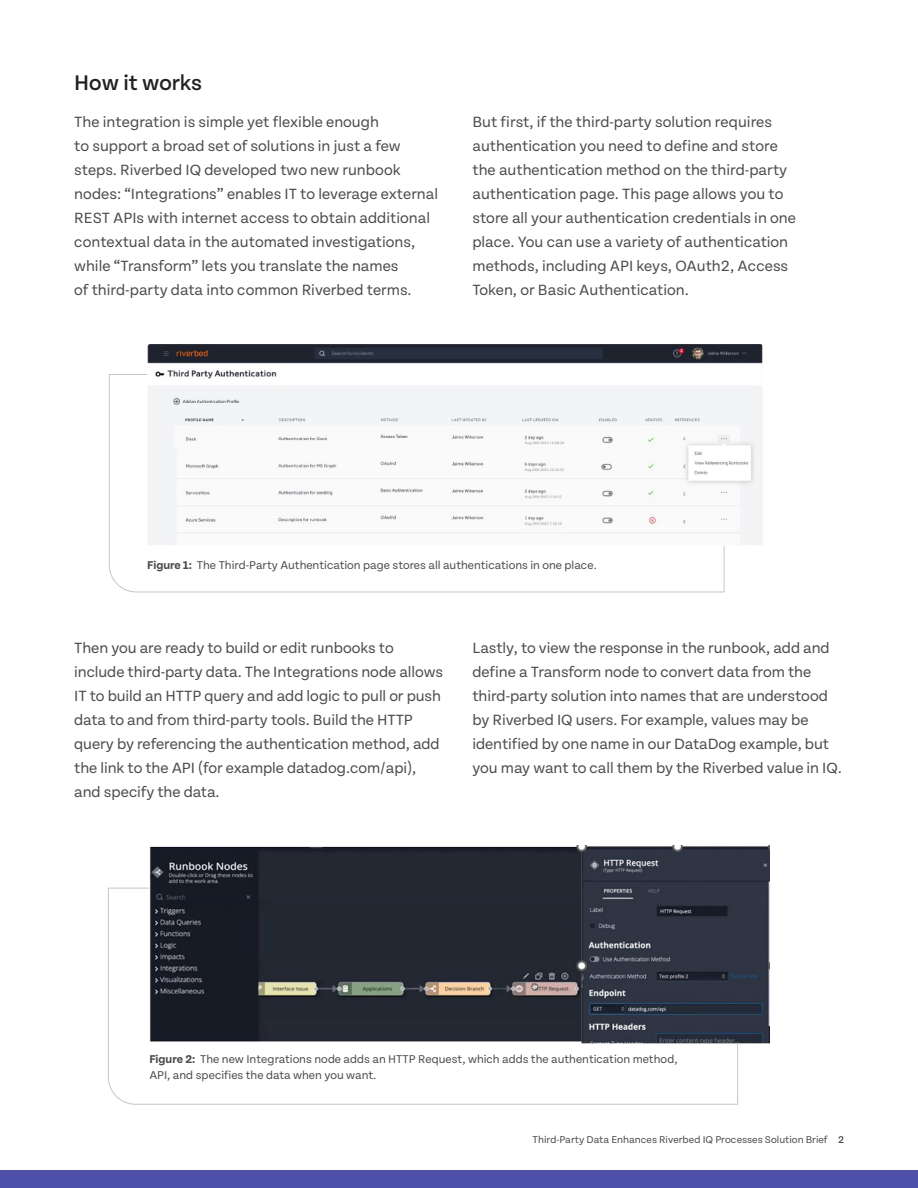
<style>
.page{position:relative;width:918px;height:1188px;background:#fff}
.page>*{position:absolute;margin:0;border:0;box-sizing:border-box;transform-origin:0 0}
.H2_Span_Columns{font:500 22.5px "Tenon";color:#231f20}
.Body{font:15.75px/24px "Tenon";color:#4b4c4d}
.t1{font:12px/16.5px "Tenon";color:#4b4c4d}
.t2{font:10.5px "Tenon";color:#4b4c4d}
.s1{font-weight:700}
.s2{font-weight:500}
</style>
<div class="page">
<svg style="left:109px;top:374px;width:616px;height:219px"></svg>
<img style="left:147px;top:342px;width:616px;height:203px">
<svg style="left:108px;top:887px;width:630px;height:218px"></svg>
<img style="left:149px;top:846px;width:621px;height:197px">
<div style="left:0;top:1170px;width:918px;height:18px;background:#4e4fa9"></div>
<p class="H2_Span_Columns" style="left:74px;top:71px;width:129px">How it works</p>
<p class="Body" style="left:74px;top:111px;width:365px">The integration is simple yet flexible enough<br>to support a broad set of solutions in just a few steps. Riverbed IQ developed two new runbook nodes: “Integrations” enables IT to leverage external REST APIs with internet access to obtain additional contextual data in the automated investigations, while “Transform” lets you translate the names<br>of third-party data into common Riverbed terms.</p>
<p class="Body" style="left:472px;top:111px;width:325px">But first, if the third-party solution requires authentication you need to define and store the authentication method on the third-party authentication page. This page allows you to store all your authentication credentials in one place. You can use a variety of authentication methods, including API keys, OAuth2, Access Token, or Basic Authentication.</p>
<p class="t1" style="left:147px;top:557px;width:451px"><span class="s1">Figure 1:</span> The Third-Party Authentication page stores all authentications in one place.</p>
<p class="Body" style="left:74px;top:636px;width:370px">Then you are ready to build or edit runbooks to include third-party data. The Integrations node allows IT to build an HTTP query and add logic to pull or push data to and from third-party tools. Build the HTTP query by referencing the authentication method, add the link to the API (for example datadog.com/api), and specify the data.</p>
<p class="Body" style="left:472px;top:636px;width:371px">Lastly, to view the response in the runbook, add and define a Transform node to convert data from the third-party solution into names that are understood by Riverbed IQ users. For example, values may be identified by one name in our DataDog example, but you may want to call them by the Riverbed value in IQ.</p>
<p class="t1" style="left:149px;top:1051px;width:530px"><span class="s1">Figure 2:</span> The new Integrations node adds an HTTP Request, which adds the authentication method,<br>API, and specifies the data when you want.</p>
<p class="t2" style="left:533px;top:1134px;width:313px">Third-Party Data Enhances Riverbed IQ Processes Solution Brief <span class="s2">2</span></p>
</div>
